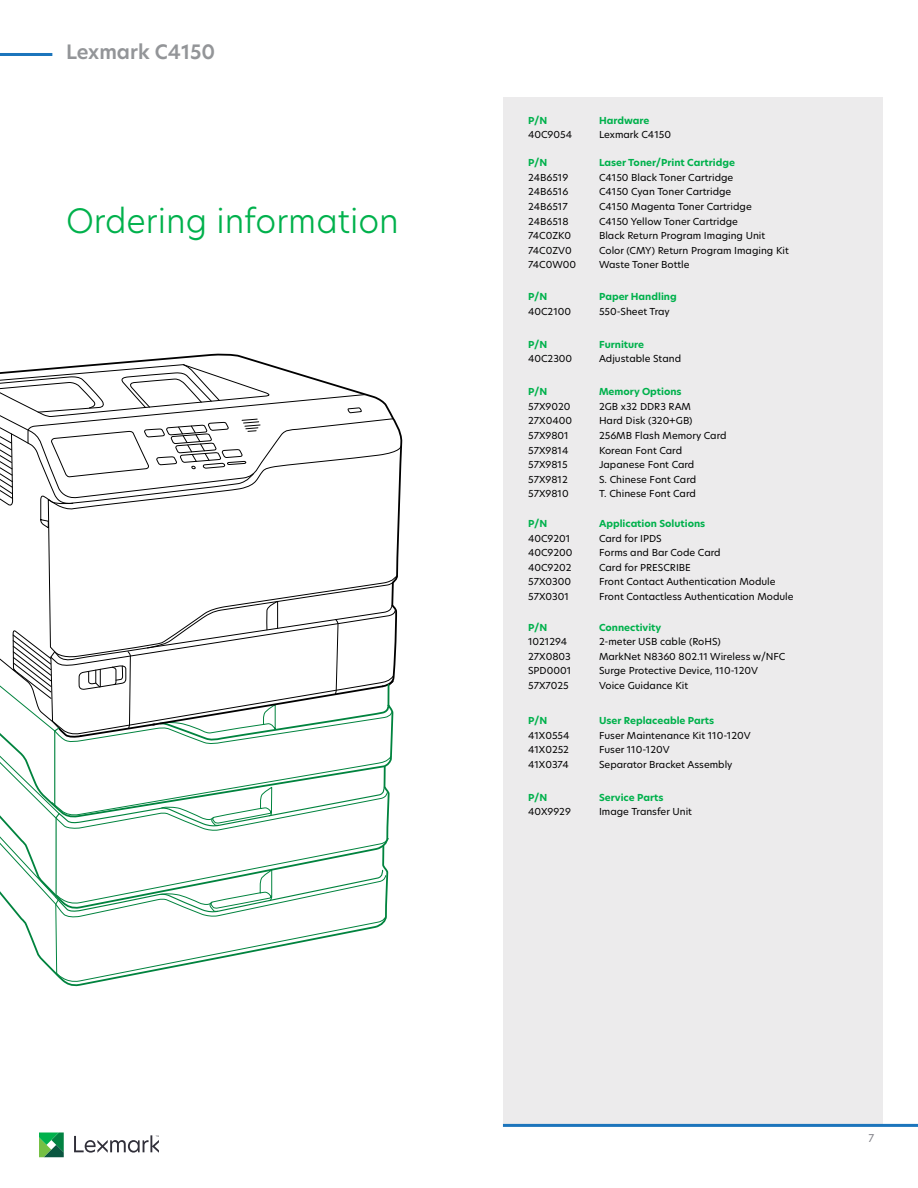
<style>
.page{position:relative;width:918px;height:1188px;background:#fff}
.page>*{position:absolute;margin:0;border:0;box-sizing:border-box;transform-origin:0 0}
.t1{font:300 33px "TP Hero";color:#00b14c}
.t2{font:600 19.5px "TP Hero";color:#939598}
.t3{font:10.5px "TP Hero";color:#7e7e85}
.t4{font:9.45px "TP Hero";color:#000}
.t5{font:700 9.45px "TP Hero";color:#00b14c}
</style>
<div class="page">
<div style="left:503px;top:97px;width:379px;height:1027px;background:#ecebec"></div>
<hr style="left:503px;top:1124px;width:415px;height:3px;background:#1c75bc">
<svg style="left:74px;top:1135px;width:85px;height:18px"></svg>
<svg style="left:39px;top:1133px;width:25px;height:24px"></svg>
<svg style="left:48px;top:393px;width:354px;height:223px"></svg>
<svg style="left:0;top:364px;width:366px;height:164px"></svg>
<svg style="left:0;top:575px;width:397px;height:409px"></svg>
<hr style="left:0;top:53px;width:52px;height:3px;background:#1c75bc">
<h2 class="t2" style="left:66px;top:38px;width:151px">Lexmark C4150</h2>
<h1 class="t1" style="left:66px;top:199px;width:334px">Ordering information</h1>
<p class="t5" style="left:528px;top:114px;width:21px">P/N</p>
<p class="t5" style="left:599px;top:114px;width:52px">Hardware</p>
<p class="t4" style="left:528px;top:128px;width:46px">40C9054</p>
<p class="t4" style="left:599px;top:128px;width:73px">Lexmark C4150</p>
<p class="t5" style="left:528px;top:156px;width:21px">P/N</p>
<p class="t5" style="left:599px;top:156px;width:137px">Laser Toner/Print Cartridge</p>
<p class="t4" style="left:528px;top:171px;width:42px">24B6519</p>
<p class="t4" style="left:599px;top:171px;width:136px">C4150 Black Toner Cartridge</p>
<p class="t4" style="left:528px;top:185px;width:42px">24B6516</p>
<p class="t4" style="left:599px;top:185px;width:134px">C4150 Cyan Toner Cartridge</p>
<p class="t4" style="left:528px;top:200px;width:41px">24B6517</p>
<p class="t4" style="left:599px;top:200px;width:154px">C4150 Magenta Toner Cartridge</p>
<p class="t4" style="left:528px;top:215px;width:42px">24B6518</p>
<p class="t4" style="left:599px;top:215px;width:140px">C4150 Yellow Toner Cartridge</p>
<p class="t4" style="left:528px;top:229px;width:45px">74C0ZK0</p>
<p class="t4" style="left:599px;top:229px;width:168px">Black Return Program Imaging Unit</p>
<p class="t4" style="left:528px;top:244px;width:45px">74C0ZV0</p>
<p class="t4" style="left:599px;top:244px;width:191px">Color (CMY) Return Program Imaging Kit</p>
<p class="t4" style="left:528px;top:259px;width:49px">74C0W00</p>
<p class="t4" style="left:599px;top:259px;width:92px">Waste Toner Bottle</p>
<p class="t5" style="left:528px;top:290px;width:21px">P/N</p>
<p class="t5" style="left:599px;top:290px;width:79px">Paper Handling</p>
<p class="t4" style="left:528px;top:305px;width:44px">40C2100</p>
<p class="t4" style="left:599px;top:305px;width:72px">550-Sheet Tray</p>
<p class="t5" style="left:528px;top:338px;width:21px">P/N</p>
<p class="t5" style="left:599px;top:338px;width:47px">Furniture</p>
<p class="t4" style="left:528px;top:352px;width:46px">40C2300</p>
<p class="t4" style="left:599px;top:352px;width:84px">Adjustable Stand</p>
<p class="t5" style="left:528px;top:385px;width:21px">P/N</p>
<p class="t5" style="left:599px;top:385px;width:84px">Memory Options</p>
<p class="t4" style="left:528px;top:400px;width:44px">57X9020</p>
<p class="t4" style="left:599px;top:400px;width:94px">2GB x32 DDR3 RAM</p>
<p class="t4" style="left:528px;top:414px;width:45px">27X0400</p>
<p class="t4" style="left:599px;top:414px;width:95px">Hard Disk (320+GB)</p>
<p class="t4" style="left:528px;top:429px;width:42px">57X9801</p>
<p class="t4" style="left:599px;top:429px;width:129px">256MB Flash Memory Card</p>
<p class="t4" style="left:528px;top:444px;width:42px">57X9814</p>
<p class="t4" style="left:599px;top:444px;width:85px">Korean Font Card</p>
<p class="t4" style="left:528px;top:458px;width:41px">57X9815</p>
<p class="t4" style="left:599px;top:458px;width:97px">Japanese Font Card</p>
<p class="t4" style="left:528px;top:473px;width:41px">57X9812</p>
<p class="t4" style="left:599px;top:473px;width:99px">S. Chinese Font Card</p>
<p class="t4" style="left:528px;top:488px;width:42px">57X9810</p>
<p class="t4" style="left:599px;top:488px;width:98px">T. Chinese Font Card</p>
<p class="t5" style="left:528px;top:517px;width:21px">P/N</p>
<p class="t5" style="left:599px;top:517px;width:108px">Application Solutions</p>
<p class="t4" style="left:528px;top:532px;width:44px">40C9201</p>
<p class="t4" style="left:599px;top:532px;width:64px">Card for IPDS</p>
<p class="t4" style="left:528px;top:546px;width:46px">40C9200</p>
<p class="t4" style="left:599px;top:546px;width:123px">Forms and Bar Code Card</p>
<p class="t4" style="left:528px;top:561px;width:45px">40C9202</p>
<p class="t4" style="left:599px;top:561px;width:93px">Card for PRESCRIBE</p>
<p class="t4" style="left:528px;top:575px;width:45px">57X0300</p>
<p class="t4" style="left:599px;top:575px;width:178px">Front Contact Authentication Module</p>
<p class="t4" style="left:528px;top:590px;width:42px">57X0301</p>
<p class="t4" style="left:599px;top:590px;width:196px">Front Contactless Authentication Module</p>
<p class="t5" style="left:528px;top:621px;width:21px">P/N</p>
<p class="t5" style="left:599px;top:621px;width:64px">Connectivity</p>
<p class="t4" style="left:528px;top:635px;width:41px">1021294</p>
<p class="t4" style="left:599px;top:635px;width:123px">2-meter USB cable (RoHS)</p>
<p class="t4" style="left:528px;top:650px;width:44px">27X0803</p>
<p class="t4" style="left:599px;top:650px;width:188px">MarkNet N8360 802.11 Wireless w/NFC</p>
<p class="t4" style="left:528px;top:665px;width:45px">SPD0001</p>
<p class="t4" style="left:599px;top:665px;width:160px">Surge Protective Device, 110-120V</p>
<p class="t4" style="left:528px;top:679px;width:42px">57X7025</p>
<p class="t4" style="left:599px;top:679px;width:91px">Voice Guidance Kit</p>
<p class="t5" style="left:528px;top:714px;width:21px">P/N</p>
<p class="t5" style="left:599px;top:714px;width:117px">User Replaceable Parts</p>
<p class="t4" style="left:528px;top:729px;width:43px">41X0554</p>
<p class="t4" style="left:599px;top:729px;width:153px">Fuser Maintenance Kit 110-120V</p>
<p class="t4" style="left:528px;top:743px;width:42px">41X0252</p>
<p class="t4" style="left:599px;top:743px;width:72px">Fuser 110-120V</p>
<p class="t4" style="left:528px;top:758px;width:42px">41X0374</p>
<p class="t4" style="left:599px;top:758px;width:135px">Separator Bracket Assembly</p>
<p class="t5" style="left:528px;top:791px;width:21px">P/N</p>
<p class="t5" style="left:599px;top:791px;width:66px">Service Parts</p>
<p class="t4" style="left:528px;top:805px;width:44px">40X9929</p>
<p class="t4" style="left:599px;top:805px;width:95px">Image Transfer Unit</p>
<p class="t3" style="left:869px;top:1131px;width:7px">7</p>
</div>
